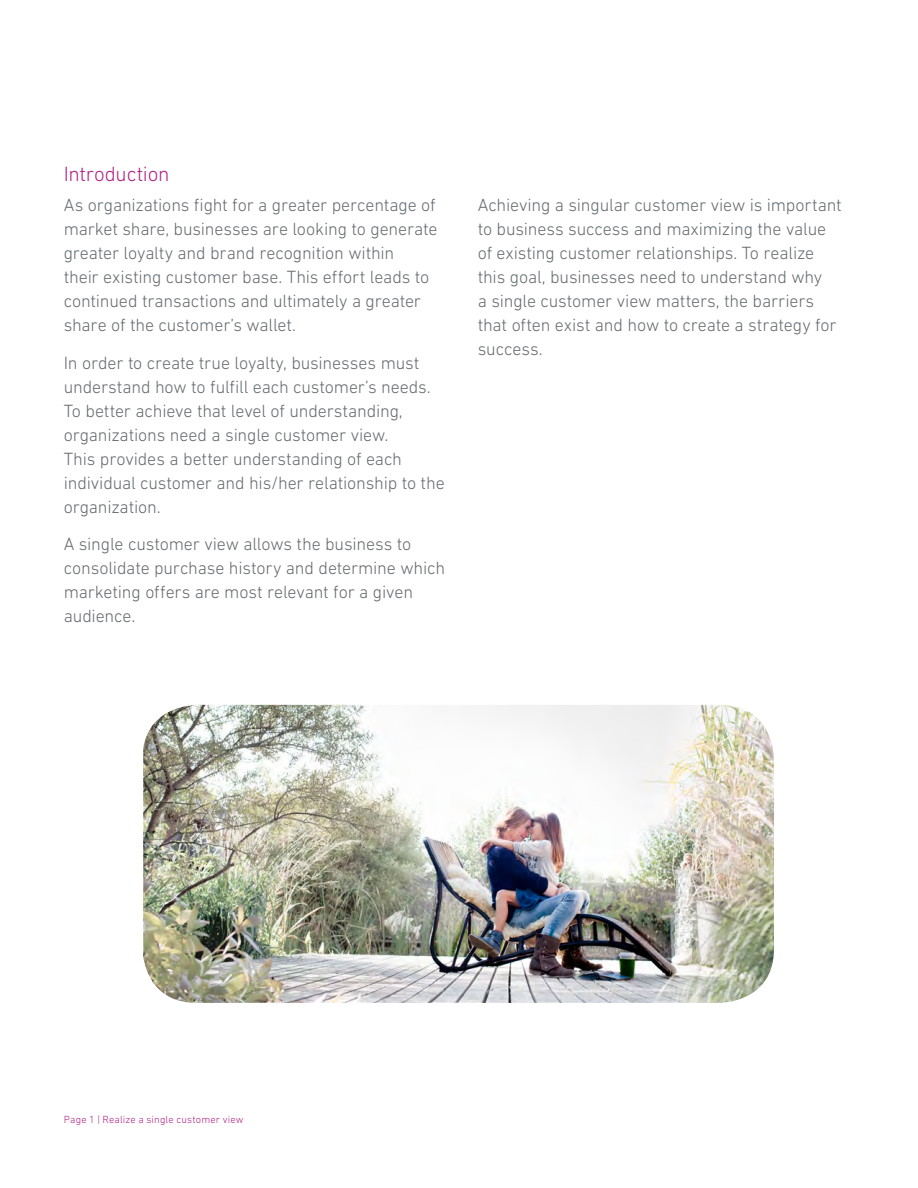
<style>
.page{position:relative;width:918px;height:1188px;background:#fff}
.page>*{position:absolute;margin:0;border:0;box-sizing:border-box;transform-origin:0 0}
.t1{font:300 21px "DIN Next W1 G";letter-spacing:-.01em;color:#b12384}
.t2{font:300 18px/24px "DIN Next W1 G";letter-spacing:-.01em;color:#666b6f}
.t3{font:300 10.5px "DIN Next W1 G";letter-spacing:.015em;color:#b12384}
</style>
<div class="page">
<img style="left:143px;top:705px;width:631px;height:298px">
<p class="t1" style="left:64px;top:162px;width:107px">Introduction</p>
<p class="t2" style="left:64px;top:193px;width:375px">As organizations fight for a greater percentage of market share, businesses are looking to generate greater loyalty and brand recognition within<br>their existing customer base. This effort leads to continued transactions and ultimately a greater share of the customer’s wallet.</p>
<p class="t2" style="left:64px;top:351px;width:382px">In order to create true loyalty, businesses must understand how to fulfill each customer’s needs.<br>To better achieve that level of understanding, organizations need a single customer view.<br>This provides a better understanding of each individual customer and his/her relationship to the organization.</p>
<p class="t2" style="left:64px;top:532px;width:383px">A single customer view allows the business to consolidate purchase history and determine which marketing offers are most relevant for a given audience.</p>
<p class="t2" style="left:478px;top:192px;width:365px">Achieving a singular customer view is important to business success and maximizing the value of existing customer relationships. To realize this goal, businesses need to understand why<br>a single customer view matters, the barriers that often exist and how to create a strategy for success.</p>
<p class="t3" style="left:64px;top:1113px;width:181px">Page 1 | Realize a single customer view</p>
</div>
